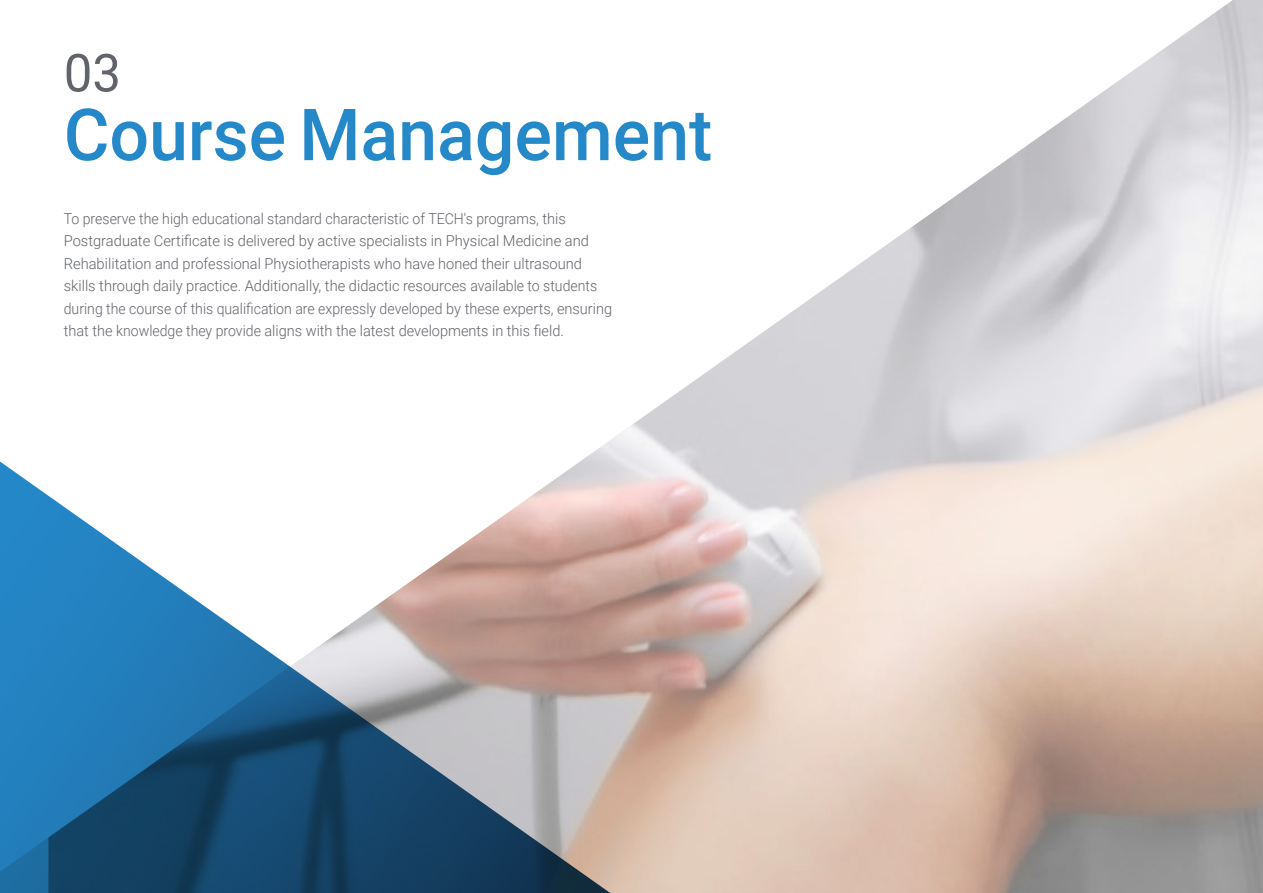
<style>
.page{position:relative;width:1263px;height:893px;background:#fff}
.page>*{position:absolute;margin:0;border:0;box-sizing:border-box;transform-origin:0 0}
.t1{font:500 72px "Roboto";color:#2488c9}
.t2{font:52.5px "Roboto";color:#61646a}
.t3{font:300 15px/22.5px "Roboto";color:#61646a;scale:.94 1}
</style>
<div class="page">
<svg style="left:0;top:446px;width:640px;height:447px"></svg>
<h2 class="t2" style="left:64px;top:36px;width:59px">03</h2>
<h1 class="t1" style="left:64px;top:84px;width:650px">Course Management</h1>
<p class="t3" style="left:64px;top:207px;width:585px">To preserve the high educational standard characteristic of TECH's programs, this Postgraduate Certificate is delivered by active specialists in Physical Medicine and Rehabilitation and professional Physiotherapists who have honed their ultrasound skills through daily practice. Additionally, the didactic resources available to students during the course of this qualification are expressly developed by these experts, ensuring that the knowledge they provide aligns with the latest developments in this field.</p>
</div>
